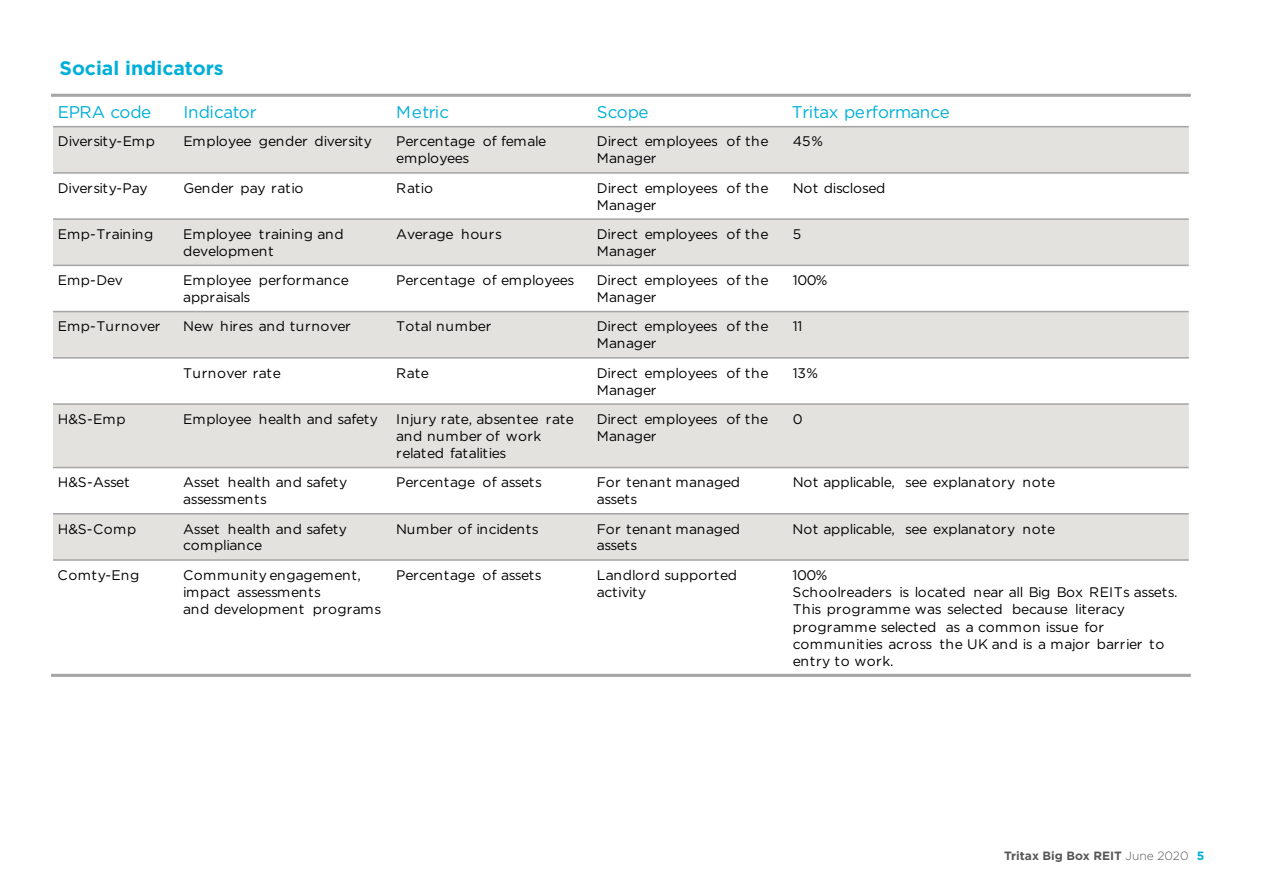
<style>
.page{position:relative;width:1263px;height:893px;background:#fff}
.page>*{position:absolute;margin:0;border:0;box-sizing:border-box;transform-origin:0 0}
.t1{font:700 19.5px "Gotham";color:#00afd7}
.t2{font:16.95px "Gotham";letter-spacing:-.025em;color:#00afd7}
.t3{font:13.95px/17px "Gotham";letter-spacing:-.005em;color:#000}
.t4{font:13.95px/17px "Gotham";letter-spacing:.02em;color:#000}
.t5{font:13.95px/17px "Gotham";letter-spacing:-.025em;color:#000}
.t6{font:13.95px/17px "Gotham";letter-spacing:-.035em;color:#000}
.t7{font:13.95px "Gotham";letter-spacing:.03em;color:#000}
.t8{font:13.95px "Gotham";letter-spacing:.04em;color:#000}
.t9{font:700 12px "Gotham";color:#575756}
.s1{font-weight:300}
.s2{color:#00afd6}
</style>
<div class="page">
<div style="left:52px;top:127px;width:126px;height:46px;background:#e4e2df"></div>
<div style="left:178px;top:127px;width:212px;height:46px;background:#e4e2df"></div>
<div style="left:390px;top:127px;width:201px;height:46px;background:#e4e2df"></div>
<div style="left:591px;top:127px;width:196px;height:46px;background:#e4e2df"></div>
<div style="left:787px;top:127px;width:403px;height:46px;background:#e4e2df"></div>
<div style="left:52px;top:219px;width:126px;height:46px;background:#e4e2df"></div>
<div style="left:178px;top:219px;width:212px;height:46px;background:#e4e2df"></div>
<div style="left:390px;top:219px;width:201px;height:46px;background:#e4e2df"></div>
<div style="left:591px;top:219px;width:196px;height:46px;background:#e4e2df"></div>
<div style="left:787px;top:219px;width:403px;height:46px;background:#e4e2df"></div>
<div style="left:52px;top:312px;width:126px;height:46px;background:#e4e2df"></div>
<div style="left:178px;top:312px;width:212px;height:46px;background:#e4e2df"></div>
<div style="left:390px;top:312px;width:201px;height:46px;background:#e4e2df"></div>
<div style="left:591px;top:312px;width:196px;height:46px;background:#e4e2df"></div>
<div style="left:787px;top:312px;width:403px;height:46px;background:#e4e2df"></div>
<div style="left:52px;top:404px;width:126px;height:64px;background:#e4e2df"></div>
<div style="left:178px;top:404px;width:212px;height:64px;background:#e4e2df"></div>
<div style="left:390px;top:404px;width:201px;height:64px;background:#e4e2df"></div>
<div style="left:591px;top:404px;width:196px;height:64px;background:#e4e2df"></div>
<div style="left:787px;top:404px;width:403px;height:64px;background:#e4e2df"></div>
<div style="left:52px;top:514px;width:126px;height:46px;background:#e4e2df"></div>
<div style="left:178px;top:514px;width:212px;height:46px;background:#e4e2df"></div>
<div style="left:390px;top:514px;width:201px;height:46px;background:#e4e2df"></div>
<div style="left:591px;top:514px;width:196px;height:46px;background:#e4e2df"></div>
<div style="left:787px;top:514px;width:403px;height:46px;background:#e4e2df"></div>
<hr style="left:51px;top:126px;width:1140px;height:1px;background:#a6a6a6">
<hr style="left:51px;top:172px;width:1140px;height:2px;background:#a6a6a6">
<hr style="left:51px;top:218px;width:1140px;height:2px;background:#a6a6a6">
<hr style="left:51px;top:265px;width:1140px;height:1px;background:#a6a6a6">
<hr style="left:51px;top:311px;width:1140px;height:1px;background:#a6a6a6">
<hr style="left:51px;top:357px;width:1140px;height:2px;background:#a6a6a6">
<hr style="left:51px;top:403px;width:1140px;height:2px;background:#a6a6a6">
<hr style="left:51px;top:467px;width:1140px;height:1px;background:#a6a6a6">
<hr style="left:51px;top:513px;width:1140px;height:2px;background:#a6a6a6">
<hr style="left:51px;top:559px;width:1140px;height:2px;background:#a6a6a6">
<hr style="left:51px;top:94px;width:2px;height:583px;background:#fff">
<hr style="left:1189px;top:94px;width:2px;height:583px;background:#fff">
<hr style="left:51px;top:94px;width:1140px;height:3px;background:#a6a6a6">
<hr style="left:51px;top:674px;width:1140px;height:3px;background:#a6a6a6">
<p class="t1" style="left:60px;top:56px;width:166px">Social indicators</p>
<p class="t2" style="left:58px;top:101px;width:95px">EPRA code</p>
<p class="t2" style="left:183px;top:101px;width:75px">Indicator</p>
<p class="t2" style="left:396px;top:101px;width:54px">Metric</p>
<p class="t2" style="left:597px;top:101px;width:53px">Scope</p>
<p class="t2" style="left:792px;top:101px;width:160px">Tritax performance</p>
<p class="t3" style="left:58px;top:133px;width:99px">Diversity-Emp</p>
<p class="t3" style="left:183px;top:133px;width:190px">Employee gender diversity</p>
<p class="t5" style="left:396px;top:133px;width:152px">Percentage of female employees</p>
<p class="t3" style="left:597px;top:133px;width:173px">Direct employees of the<br>Manager</p>
<p class="t3" style="left:793px;top:133px;width:32px">45%</p>
<p class="t5" style="left:58px;top:179px;width:91px">Diversity-Pay</p>
<p class="t3" style="left:183px;top:179px;width:122px">Gender pay ratio</p>
<p class="t3" style="left:396px;top:179px;width:38px">Ratio</p>
<p class="t3" style="left:597px;top:179px;width:173px">Direct employees of the<br>Manager</p>
<p class="t5" style="left:793px;top:179px;width:94px">Not disclosed</p>
<p class="t4" style="left:58px;top:225px;width:97px">Emp-Training</p>
<p class="t3" style="left:183px;top:225px;width:162px">Employee training and development</p>
<p class="t3" style="left:396px;top:225px;width:107px">Average hours</p>
<p class="t3" style="left:597px;top:225px;width:173px">Direct employees of the<br>Manager</p>
<p class="t3" style="left:793px;top:225px;width:10px">5</p>
<p class="t3" style="left:58px;top:271px;width:67px">Emp-Dev</p>
<p class="t3" style="left:183px;top:271px;width:167px">Employee performance appraisals</p>
<p class="t3" style="left:396px;top:271px;width:180px">Percentage of employees</p>
<p class="t3" style="left:597px;top:271px;width:173px">Direct employees of the<br>Manager</p>
<p class="t3" style="left:793px;top:271px;width:36px">100%</p>
<p class="t4" style="left:58px;top:318px;width:104px">Emp-Turnover</p>
<p class="t4" style="left:183px;top:318px;width:169px">New hires and turnover</p>
<p class="t4" style="left:396px;top:318px;width:97px">Total number</p>
<p class="t3" style="left:597px;top:318px;width:173px">Direct employees of the<br>Manager</p>
<p class="t3" style="left:793px;top:318px;width:11px">11</p>
<p class="t7" style="left:183px;top:364px;width:99px">Turnover rate</p>
<p class="t3" style="left:396px;top:364px;width:34px">Rate</p>
<p class="t3" style="left:597px;top:364px;width:173px">Direct employees of the<br>Manager</p>
<p class="t3" style="left:793px;top:364px;width:27px">13%</p>
<p class="t3" style="left:58px;top:410px;width:69px">H&amp;S-Emp</p>
<p class="t5" style="left:183px;top:410px;width:196px">Employee health and safety</p>
<p class="t3" style="left:396px;top:410px;width:179px">Injury rate, absentee rate and number of work related fatalities</p>
<p class="t3" style="left:597px;top:410px;width:173px">Direct employees of the<br>Manager</p>
<p class="t3" style="left:793px;top:410px;width:11px">0</p>
<p class="t3" style="left:58px;top:474px;width:73px">H&amp;S-Asset</p>
<p class="t6" style="left:183px;top:474px;width:166px">Asset health and safety assessments</p>
<p class="t3" style="left:396px;top:474px;width:147px">Percentage of assets</p>
<p class="t3" style="left:597px;top:474px;width:145px">For tenant managed assets</p>
<p class="t3" style="left:793px;top:474px;width:264px">Not applicable, see explanatory note</p>
<p class="t3" style="left:58px;top:520px;width:80px">H&amp;S-Comp</p>
<p class="t5" style="left:183px;top:520px;width:166px">Asset health and safety compliance</p>
<p class="t3" style="left:396px;top:520px;width:144px">Number of incidents</p>
<p class="t3" style="left:597px;top:520px;width:145px">For tenant managed assets</p>
<p class="t3" style="left:793px;top:520px;width:264px">Not applicable, see explanatory note</p>
<p class="t8" style="left:58px;top:566px;width:83px">Comty-Eng</p>
<p class="t3" style="left:183px;top:566px;width:200px">Community engagement, impact assessments<br>and development programs</p>
<p class="t3" style="left:396px;top:566px;width:147px">Percentage of assets</p>
<p class="t3" style="left:597px;top:566px;width:142px">Landlord supported activity</p>
<p class="t3" style="left:793px;top:566px;width:386px">100%<br>Schoolreaders is located near all Big Box REITs assets.<br>This programme was selected because literacy</p>
<p class="t4" style="left:793px;top:618px;width:373px">programme selected as a common issue for communities across the UK and is a major barrier to entry to work.</p>
<p class="t9" style="left:1004px;top:848px;width:201px">Tritax Big Box REIT <span class="s1">June 2020</span> <span class="s2">5</span></p>
</div>
